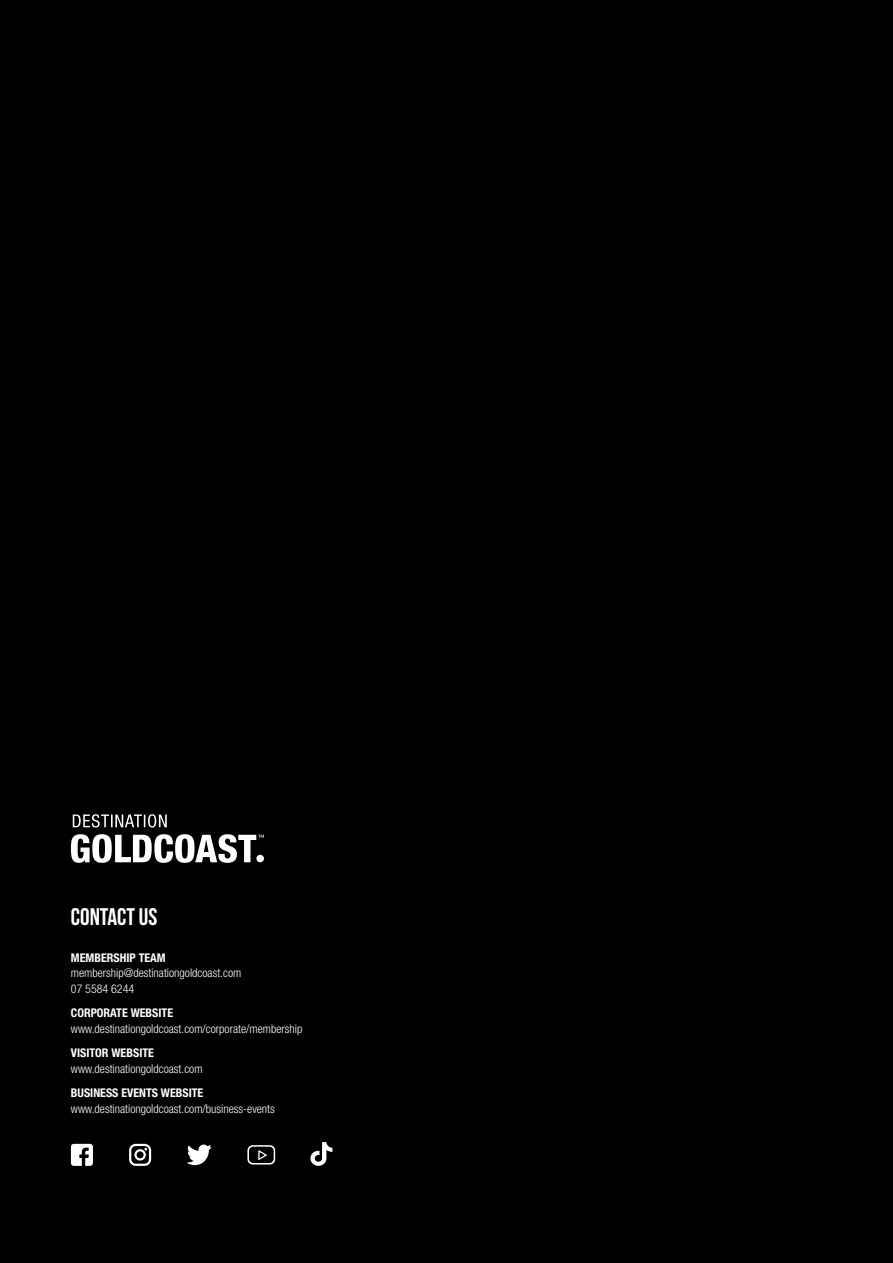
<style>
.page{position:relative;width:893px;height:1263px;background:#000}
.page>*{position:absolute;margin:0;border:0;box-sizing:border-box;transform-origin:0 0}
.t1{font:700 24px "Bebas Neue";color:#fff}
.t2{font:300 condensed 12px/15.8px "Helvetica Neue LT Std";color:#fff}
.t3{font:700 condensed 12px "Helvetica Neue LT Std";color:#fff}
</style>
<div class="page">
<svg style="left:71px;top:1144px;width:22px;height:22px"></svg>
<svg style="left:129px;top:1144px;width:22px;height:22px"></svg>
<svg style="left:187px;top:1144px;width:24px;height:21px"></svg>
<svg style="left:247px;top:1145px;width:28px;height:19px"></svg>
<svg style="left:71px;top:814px;width:193px;height:49px"></svg>
<svg style="left:310px;top:1142px;width:22px;height:24px"></svg>
<h1 class="t1" style="left:71px;top:903px;width:88px">CONTACT US</h1>
<p class="t3" style="left:71px;top:950px;width:96px">MEMBERSHIP TEAM</p>
<p class="t2" style="left:71px;top:965px;width:172px">membership@destinationgoldcoast.com<br>07 5584 6244</p>
<p class="t3" style="left:71px;top:1006px;width:104px">CORPORATE WEBSITE</p>
<p class="t2" style="left:71px;top:1021px;width:233px">www.destinationgoldcoast.com/corporate/membership</p>
<p class="t3" style="left:71px;top:1046px;width:85px">VISITOR WEBSITE</p>
<p class="t2" style="left:71px;top:1061px;width:133px">www.destinationgoldcoast.com</p>
<p class="t3" style="left:71px;top:1086px;width:134px">BUSINESS EVENTS WEBSITE</p>
<p class="t2" style="left:71px;top:1101px;width:205px">www.destinationgoldcoast.com/business-events</p>
</div>
